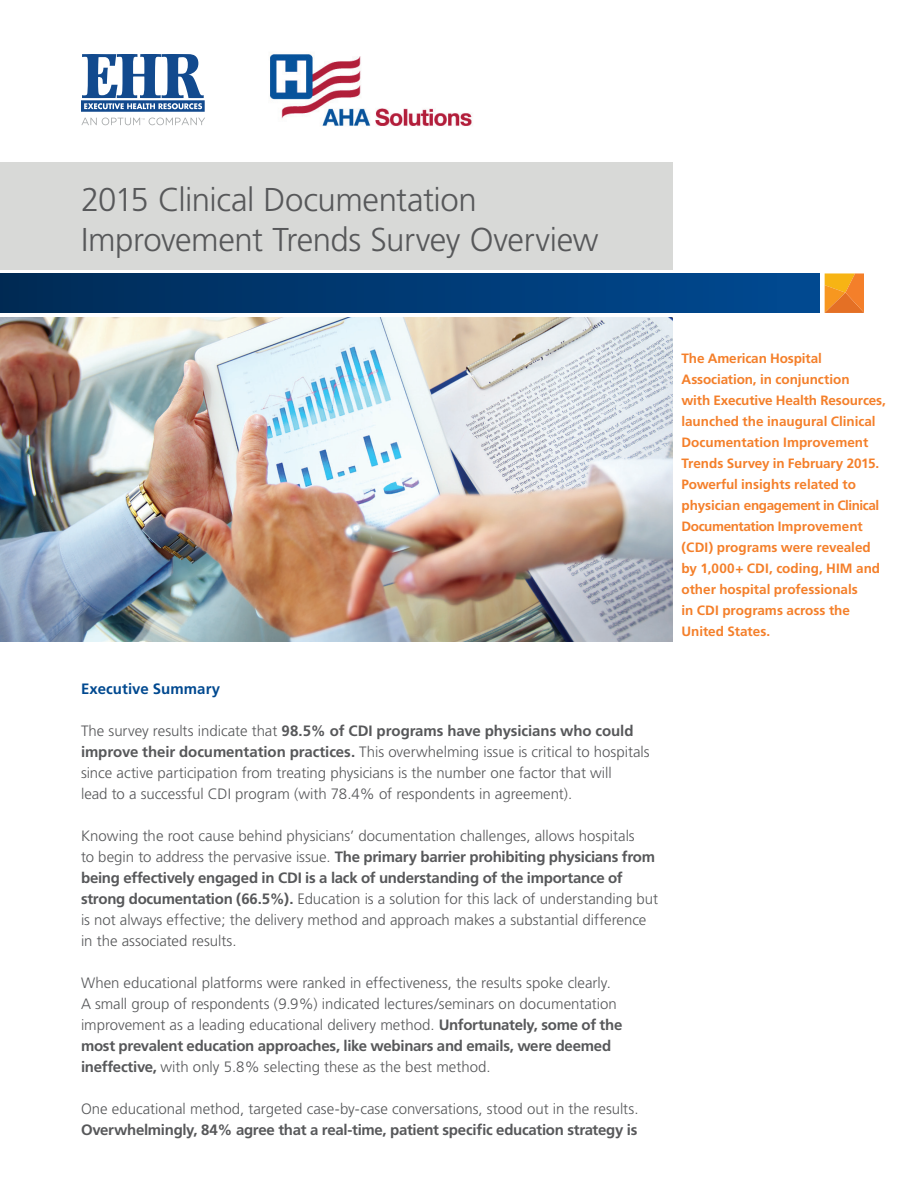
<style>
.page{position:relative;width:918px;height:1188px;background:#fff}
.page>*{position:absolute;margin:0;border:0;box-sizing:border-box;transform-origin:0 0}
.t1{font:300 33px/39.6px "Frutiger";letter-spacing:-.015em;color:#57585a}
.t2{font:300 15px/21px "Frutiger";color:#57585a}
.t3{font:700 15px "Frutiger";letter-spacing:-.02em;color:#57585a}
.t4{font:700 15px "Frutiger";letter-spacing:.005em;color:#014990}
.t5{font:700 13.5px/21px "Frutiger";letter-spacing:-.005em;color:#f47f2a}
.s1{font-weight:700}
</style>
<div class="page">
<svg style="left:81px;top:118px;width:124px;height:7px"></svg>
<svg style="left:81px;top:54px;width:124px;height:58px"></svg>
<div style="left:0;top:273px;width:820px;height:40px;background:#014990"></div>
<div style="left:0;top:162px;width:673px;height:107px;background:#d8d9d7"></div>
<img style="left:0;top:318px;width:673px;height:324px">
<div style="left:0;top:273px;width:780px;height:40px;background:linear-gradient(to right,#002b56,#004890)"></div>
<svg style="left:825px;top:273px;width:39px;height:40px;background:#f18f26"></svg>
<img style="left:270px;top:54px;width:203px;height:72px">
<h1 class="t1" style="left:81px;top:180px;width:519px">2015 Clinical Documentation<br>Improvement Trends Survey Overview</h1>
<p class="t4" style="left:81px;top:680px;width:141px">Executive Summary</p>
<p class="t2" style="left:81px;top:721px;width:570px">The survey results indicate that <span class="s1">98.5% of CDI programs have physicians who could improve their documentation practices.</span> This overwhelming issue is critical to hospitals since active participation from treating physicians is the number one factor that will<br>lead to a successful CDI program (with 78.4% of respondents in agreement).</p>
<p class="t2" style="left:81px;top:826px;width:579px">Knowing the root cause behind physicians’ documentation challenges, allows hospitals<br>to begin to address the pervasive issue. <span class="s1">The primary barrier prohibiting physicians from being effectively engaged in CDI is a lack of understanding of the importance of strong documentation (66.5%).</span> Education is a solution for this lack of understanding but is not always effective; the delivery method and approach makes a substantial difference in the associated results.</p>
<p class="t2" style="left:81px;top:973px;width:543px">When educational platforms were ranked in effectiveness, the results spoke clearly.<br>A small group of respondents (9.9%) indicated lectures/seminars on documentation improvement as a leading educational delivery method. <span class="s1">Unfortunately, some of the most prevalent education approaches, like webinars and emails, were deemed ineffective,</span> with only 5.8% selecting these as the best method.</p>
<p class="t2" style="left:81px;top:1099px;width:559px">One educational method, targeted case-by-case conversations, stood out in the results.</p>
<p class="t3" style="left:81px;top:1121px;width:558px">Overwhelmingly, 84% agree that a real-time, patient specific education strategy is</p>
<p class="t5" style="left:681px;top:348px;width:206px">The American Hospital<br>Association, in conjunction<br>with Executive Health Resources, launched the inaugural Clinical<br>Documentation Improvement<br>Trends Survey in February 2015.<br>Powerful insights related to physician engagement in Clinical<br>Documentation Improvement (CDI) programs were revealed by 1,000+ CDI, coding, HIM and other hospital professionals<br>in CDI programs across the<br>United States.</p>
</div>
